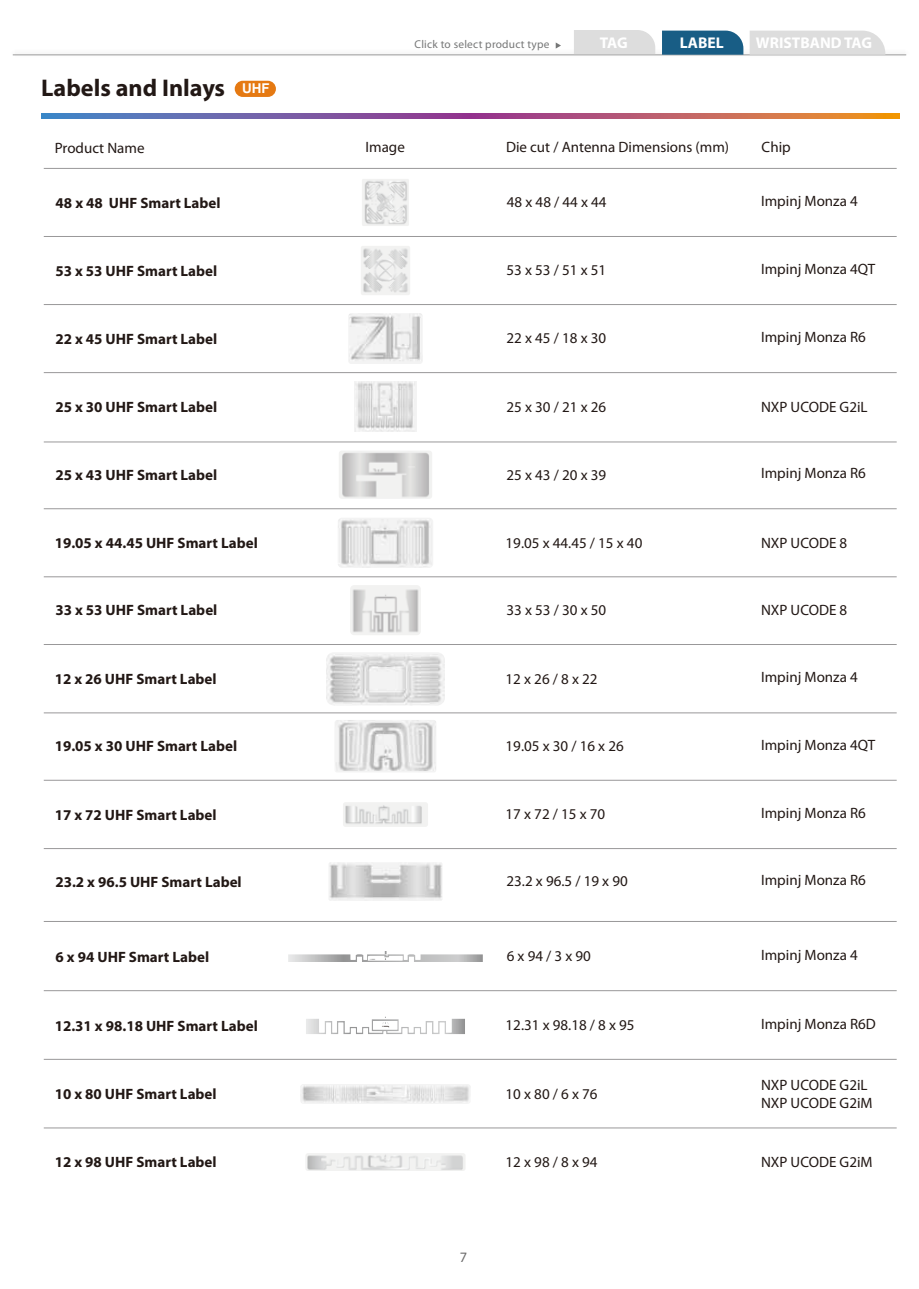
<style>
.page{position:relative;width:919px;height:1289px;background:#fff}
.page>*{position:absolute;margin:0;border:0;box-sizing:border-box;transform-origin:0 0}
.t1{font:700 24.15px "Myriad Pro";color:#221815}
.t2{font:700 15.6px "Myriad Pro";color:#fff}
.t3{font:15px/18px "Myriad Pro";color:#221815}
.t4{font:700 15px "Myriad Pro";color:#221815}
.t5{font:14.4px "Myriad Pro";color:#6b6a6a}
.t6{font:700 13.5px "Arial";color:#fff}
.t7{font:11.4px "Myriad Pro";letter-spacing:.02em;color:#767777}
.t8{font:7.05px "Arial";color:#888889}
.t9{font:7.05px "Arial";color:#221815}
</style>
<div class="page">
<hr style="left:44px;top:848px;width:852px;height:1px;background:#999899">
<hr style="left:44px;top:1058px;width:852px;height:1px;background:#999899">
<hr style="left:44px;top:1127px;width:852px;height:1px;background:#999899">
<hr style="left:44px;top:236px;width:852px;height:1px;background:#999899">
<hr style="left:44px;top:441px;width:852px;height:1px;background:#999899">
<img style="left:354px;top:381px;width:62px;height:50px">
<svg style="left:41px;top:114px;width:858px;height:4px;background:#986384"></svg>
<hr style="left:44px;top:168px;width:852px;height:1px;background:#999899">
<hr style="left:44px;top:304px;width:852px;height:1px;background:#999899">
<hr style="left:44px;top:508px;width:852px;height:1px;background:#999899">
<hr style="left:44px;top:712px;width:852px;height:1px;background:#999899">
<hr style="left:44px;top:779px;width:852px;height:1px;background:#999899">
<hr style="left:44px;top:576px;width:852px;height:1px;background:#999899">
<hr style="left:44px;top:644px;width:852px;height:1px;background:#999899">
<hr style="left:44px;top:990px;width:852px;height:1px;background:#999899">
<hr style="left:44px;top:921px;width:852px;height:1px;background:#999899">
<hr style="left:44px;top:372px;width:852px;height:1px;background:#999899">
<img style="left:361px;top:246px;width:49px;height:49px">
<img style="left:349px;top:313px;width:73px;height:51px">
<img style="left:339px;top:451px;width:93px;height:48px">
<img style="left:326px;top:653px;width:119px;height:52px">
<img style="left:335px;top:720px;width:101px;height:52px">
<img style="left:362px;top:179px;width:47px;height:47px">
<img style="left:350px;top:585px;width:71px;height:50px">
<img style="left:338px;top:518px;width:95px;height:50px">
<img style="left:343px;top:802px;width:85px;height:24px">
<img style="left:329px;top:862px;width:113px;height:38px">
<img style="left:300px;top:1084px;width:170px;height:19px">
<img style="left:306px;top:1153px;width:159px;height:17px">
<svg style="left:288px;top:951px;width:195px;height:11px"></svg>
<svg style="left:306px;top:1016px;width:159px;height:18px"></svg>
<div style="left:235px;top:81px;width:41px;height:16px;background:#e57912;border-radius:8px"></div>
<hr style="left:13px;top:55px;width:893px;height:1px;background:#8e8e8e">
<svg style="left:749px;top:31px;width:136px;height:24px;background:#ddd"></svg>
<div style="left:574px;top:30px;width:81px;height:24px;background:#ddd"></div>
<svg style="left:662px;top:31px;width:81px;height:24px;background:#206289"></svg>
<svg style="left:555px;top:42px;width:6px;height:7px"></svg>
<h1 class="t1" style="left:41px;top:78px;width:185px">Labels and Inlays</h1>
<p class="t6" style="left:242px;top:81px;width:29px">UHF</p>
<p class="t7" style="left:414px;top:40px;width:136px">Click to select product type</p>
<p class="t2" style="left:599px;top:37px;width:29px">TAG</p>
<p class="t2" style="left:679px;top:36px;width:45px">LABEL</p>
<p class="t2" style="left:755px;top:37px;width:117px">WRISTBAND TAG</p>
<p class="t3" style="left:55px;top:141px;width:91px">Product Name</p>
<p class="t3" style="left:365px;top:139px;width:41px">Image</p>
<p class="t3" style="left:506px;top:140px;width:225px">Die cut / Antenna Dimensions (mm)</p>
<p class="t3" style="left:761px;top:139px;width:31px">Chip</p>
<p class="t4" style="left:56px;top:197px;width:166px">48 x 48 UHF Smart Label</p>
<p class="t3" style="left:507px;top:194px;width:101px">48 x 48 / 44 x 44</p>
<p class="t4" style="left:55px;top:265px;width:163px">53 x 53 UHF Smart Label</p>
<p class="t3" style="left:506px;top:262px;width:101px">53 x 53 / 51 x 51</p>
<p class="t3" style="left:761px;top:193px;width:98px">Impinj Monza 4</p>
<p class="t3" style="left:761px;top:261px;width:116px">Impinj Monza 4QT</p>
<p class="t4" style="left:55px;top:333px;width:163px">22 x 45 UHF Smart Label</p>
<p class="t3" style="left:506px;top:331px;width:101px">22 x 45 / 18 x 30</p>
<p class="t3" style="left:761px;top:329px;width:106px">Impinj Monza R6</p>
<p class="t4" style="left:55px;top:401px;width:163px">25 x 30 UHF Smart Label</p>
<p class="t3" style="left:506px;top:399px;width:101px">25 x 30 / 21 x 26</p>
<p class="t3" style="left:761px;top:399px;width:108px">NXP UCODE G2iL</p>
<p class="t4" style="left:55px;top:469px;width:163px">25 x 43 UHF Smart Label</p>
<p class="t3" style="left:506px;top:467px;width:101px">25 x 43 / 20 x 39</p>
<p class="t3" style="left:761px;top:465px;width:106px">Impinj Monza R6</p>
<p class="t4" style="left:55px;top:537px;width:204px">19.05 x 44.45 UHF Smart Label</p>
<p class="t3" style="left:505px;top:535px;width:138px">19.05 x 44.45 / 15 x 40</p>
<p class="t3" style="left:761px;top:535px;width:88px">NXP UCODE 8</p>
<p class="t4" style="left:55px;top:604px;width:163px">33 x 53 UHF Smart Label</p>
<p class="t3" style="left:506px;top:602px;width:101px">33 x 53 / 30 x 50</p>
<p class="t3" style="left:761px;top:602px;width:88px">NXP UCODE 8</p>
<p class="t4" style="left:55px;top:673px;width:163px">12 x 26 UHF Smart Label</p>
<p class="t3" style="left:505px;top:671px;width:93px">12 x 26 / 8 x 22</p>
<p class="t3" style="left:761px;top:669px;width:98px">Impinj Monza 4</p>
<p class="t4" style="left:55px;top:740px;width:184px">19.05 x 30 UHF Smart Label</p>
<p class="t3" style="left:505px;top:738px;width:120px">19.05 x 30 / 16 x 26</p>
<p class="t3" style="left:761px;top:737px;width:116px">Impinj Monza 4QT</p>
<p class="t4" style="left:55px;top:809px;width:163px">17 x 72 UHF Smart Label</p>
<p class="t3" style="left:505px;top:806px;width:101px">17 x 72 / 15 x 70</p>
<p class="t3" style="left:761px;top:805px;width:106px">Impinj Monza R6</p>
<p class="t4" style="left:55px;top:875px;width:188px">23.2 x 96.5 UHF Smart Label</p>
<p class="t3" style="left:506px;top:873px;width:123px">23.2 x 96.5 / 19 x 90</p>
<p class="t3" style="left:761px;top:872px;width:106px">Impinj Monza R6</p>
<p class="t4" style="left:56px;top:951px;width:155px">6 x 94 UHF Smart Label</p>
<p class="t3" style="left:506px;top:948px;width:86px">6 x 94 / 3 x 90</p>
<p class="t3" style="left:761px;top:947px;width:98px">Impinj Monza 4</p>
<p class="t8" style="left:370px;top:959px;width:3px;rotate:-90deg">i</p>
<p class="t4" style="left:55px;top:1019px;width:204px">12.31 x 98.18 UHF Smart Label</p>
<p class="t3" style="left:505px;top:1017px;width:130px">12.31 x 98.18 / 8 x 95</p>
<p class="t3" style="left:761px;top:1016px;width:116px">Impinj Monza R6D</p>
<p class="t9" style="left:382px;top:1027px;width:3px;rotate:-90deg">j</p>
<p class="t4" style="left:55px;top:1088px;width:163px">10 x 80 UHF Smart Label</p>
<p class="t3" style="left:505px;top:1085px;width:93px">10 x 80 / 6 x 76</p>
<p class="t3" style="left:761px;top:1077px;width:113px">NXP UCODE G2iL<br>NXP UCODE G2iM</p>
<p class="t4" style="left:55px;top:1156px;width:163px">12 x 98 UHF Smart Label</p>
<p class="t3" style="left:505px;top:1154px;width:93px">12 x 98 / 8 x 94</p>
<p class="t3" style="left:761px;top:1154px;width:113px">NXP UCODE G2iM</p>
<p class="t5" style="left:459px;top:1251px;width:9px">7</p>
</div>
